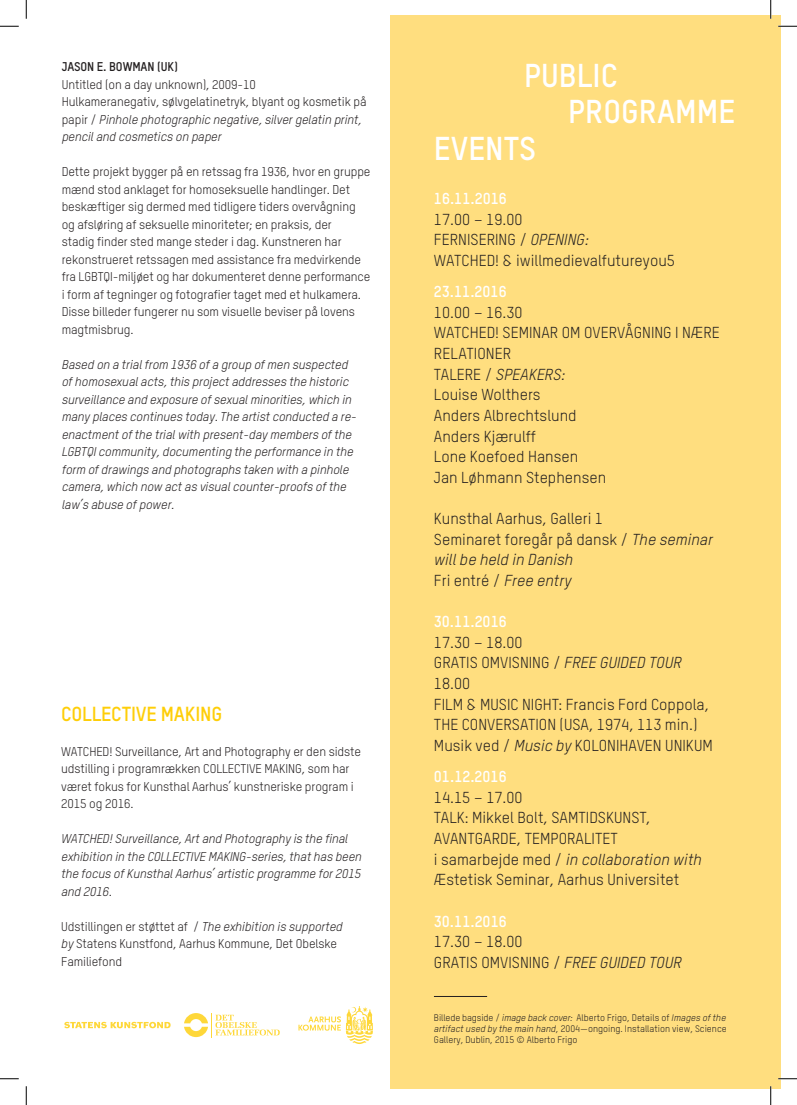
<style>
.page{position:relative;width:797px;height:1105px;background:#fff}
.page>*{position:absolute;margin:0;border:0;box-sizing:border-box;transform-origin:0 0}
.t1{font:700 32.5px "TSTARPRO";color:#fff}
.t2{font:700 20px "TSTARPRO";letter-spacing:-.01em;color:#fece08}
.t3{font:15.62px/20.6px "TSTARPRO";color:#231f20}
.t4{font:italic 15.62px/20.6px "TSTARPRO";color:#231f20}
.t5{font:700 15.62px "TSTARPRO";color:#fff}
.t6{font:12.5px/17.5px "TSTARPRO";letter-spacing:-.01em;color:#231f20}
.t7{font:italic 12.5px/17.5px "TSTARPRO";letter-spacing:-.01em;color:#231f20}
.t8{font:700 12.5px "TSTARPRO";letter-spacing:-.01em;color:#231f20}
.t9{font:9.38px/11.2px "TSTARPRO";color:#231f20;text-align:justify}
.s1{font-style:normal}
.s2{font-style:italic}
</style>
<div class="page">
<div style="left:390px;top:16px;width:391px;height:1073px;background:#ffde7f"></div>
<svg style="left:298px;top:1006px;width:75px;height:38px"></svg>
<svg style="left:184px;top:1013px;width:96px;height:24px"></svg>
<svg style="left:64px;top:1022px;width:107px;height:6px"></svg>
<hr style="left:434px;top:996px;width:53px;height:1px;background:#231f20">
<svg style="left:0;top:25px;width:19px;height:2px"></svg>
<svg style="left:778px;top:25px;width:19px;height:2px"></svg>
<svg style="left:0;top:1078px;width:19px;height:1px"></svg>
<svg style="left:778px;top:1078px;width:19px;height:1px"></svg>
<svg style="left:25px;top:0;width:2px;height:19px"></svg>
<svg style="left:25px;top:1086px;width:2px;height:19px"></svg>
<svg style="left:770px;top:0;width:1px;height:19px"></svg>
<svg style="left:770px;top:1086px;width:1px;height:19px"></svg>
<p class="t8" style="left:62px;top:59px;width:118px">JASON E. BOWMAN (UK)</p>
<p class="t6" style="left:62px;top:76px;width:196px">Untitled (on a day unknown), 2009-10</p>
<p class="t7" style="left:62px;top:93px;width:306px"><span class="s1">Hulkameranegativ, sølvgelatinetryk, blyant og kosmetik på papir /</span> Pinhole photographic negative, silver gelatin print, pencil and cosmetics on paper</p>
<p class="t6" style="left:62px;top:163px;width:310px">Dette projekt bygger på en retssag fra 1936, hvor en gruppe mænd stod anklaget for homoseksuelle handlinger. Det beskæftiger sig dermed med tidligere tiders overvågning og afsløring af seksuelle minoriteter; en praksis, der<br>stadig finder sted mange steder i dag. Kunstneren har rekonstrueret retssagen med assistance fra medvirkende fra LGBTQI-miljøet og har dokumenteret denne performance i form af tegninger og fotografier taget med et hulkamera.<br>Disse billeder fungerer nu som visuelle beviser på lovens magtmisbrug.</p>
<p class="t7" style="left:62px;top:356px;width:296px">Based on a trial from 1936 of a group of men suspected of homosexual acts, this project addresses the historic surveillance and exposure of sexual minorities, which in many places continues today. The artist conducted a re&shy;enactment of the trial with present-day members of the LGBTQI community, documenting the performance in the form of drawings and photographs taken with a pinhole camera, which now act as visual counter-proofs of the law’s abuse of power.</p>
<p class="t2" style="left:61px;top:701px;width:162px">COLLECTIVE MAKING</p>
<p class="t6" style="left:61px;top:742px;width:301px">WATCHED! Surveillance, Art and Photography er den sidste udstilling i programrækken COLLECTIVE MAKING, som har været fokus for Kunsthal Aarhus’ kunstneriske program i 2015 og 2016.</p>
<p class="t7" style="left:61px;top:830px;width:302px">WATCHED! Surveillance, Art and Photography is the final exhibition in the COLLECTIVE MAKING-series, that has been the focus of Kunsthal Aarhus’ artistic programme for 2015 and 2016.</p>
<p class="t6" style="left:61px;top:917px;width:283px">Udstillingen er støttet af / <span class="s2">The exhibition is supported by</span> Statens Kunstfond, Aarhus Kommune, Det Obelske<br>Familiefond</p>
<p class="t1" style="left:524px;top:55px;width:95px">PUBLIC</p>
<p class="t1" style="left:568px;top:91px;width:169px">PROGRAMME</p>
<p class="t1" style="left:434px;top:128px;width:104px">EVENTS</p>
<p class="t5" style="left:434px;top:189px;width:74px">16.11.2016</p>
<p class="t3" style="left:434px;top:209px;width:90px">17.00 – 19.00</p>
<p class="t3" style="left:434px;top:229px;width:156px">FERNISERING / <span class="s2">OPENING:</span></p>
<p class="t3" style="left:434px;top:250px;width:242px">WATCHED! &amp; iwillmedievalfutureyou5</p>
<p class="t5" style="left:434px;top:282px;width:74px">23.11.2016</p>
<p class="t3" style="left:434px;top:302px;width:90px">10.00 – 16.30</p>
<p class="t3" style="left:434px;top:322px;width:287px">WATCHED! SEMINAR OM OVERVÅGNING I NÆRE<br>RELATIONER</p>
<p class="t4" style="left:434px;top:364px;width:133px"><span class="s1">TALERE /</span> SPEAKERS:</p>
<p class="t3" style="left:434px;top:384px;width:108px">Louise Wolthers</p>
<p class="t3" style="left:434px;top:405px;width:144px">Anders Albrechtslund</p>
<p class="t3" style="left:434px;top:425px;width:104px">Anders Kjærulff</p>
<p class="t3" style="left:434px;top:446px;width:146px">Lone Koefoed Hansen</p>
<p class="t3" style="left:434px;top:467px;width:174px">Jan Løhmann Stephensen</p>
<p class="t3" style="left:434px;top:508px;width:171px">Kunsthal Aarhus, Galleri 1</p>
<p class="t4" style="left:434px;top:529px;width:280px"><span class="s1">Seminaret foregår på dansk /</span> The seminar will be held in Danish</p>
<p class="t3" style="left:434px;top:570px;width:139px">Fri entré / <span class="s2">Free entry</span></p>
<p class="t5" style="left:434px;top:612px;width:74px">30.11.2016</p>
<p class="t3" style="left:434px;top:632px;width:90px">17.30 – 18.00</p>
<p class="t3" style="left:434px;top:652px;width:249px">GRATIS OMVISNING / <span class="s2">FREE GUIDED TOUR</span></p>
<p class="t3" style="left:434px;top:673px;width:38px">18.00</p>
<p class="t3" style="left:434px;top:694px;width:277px">FILM &amp; MUSIC NIGHT: Francis Ford Coppola,<br>THE CONVERSATION (USA, 1974, 113 min.)</p>
<p class="t3" style="left:434px;top:735px;width:280px">Musik ved / <span class="s2">Music by</span> KOLONIHAVEN UNIKUM</p>
<p class="t5" style="left:434px;top:767px;width:74px">01.12.2016</p>
<p class="t3" style="left:434px;top:787px;width:90px">14.15 – 17.00</p>
<p class="t3" style="left:434px;top:807px;width:218px">TALK: Mikkel Bolt, SAMTIDSKUNST,<br>AVANTGARDE, TEMPORALITET</p>
<p class="t3" style="left:434px;top:849px;width:269px">i samarbejde med / <span class="s2">in collaboration with<br></span>Æstetisk Seminar, Aarhus Universitet</p>
<p class="t5" style="left:434px;top:911px;width:74px">30.11.2016</p>
<p class="t3" style="left:434px;top:931px;width:90px">17.30 – 18.00</p>
<p class="t3" style="left:434px;top:952px;width:249px">GRATIS OMVISNING / <span class="s2">FREE GUIDED TOUR</span></p>
<p class="t9" style="left:434px;top:1012px;width:294px">Billede bagside / <span class="s2">image back cover:</span> Alberto Frigo, Details of <span class="s2">Images of the artifact used by the main hand</span>, 2004—ongoing. Installation view, Science Gallery, Dublin, 2015 © Alberto Frigo</p>
</div>
